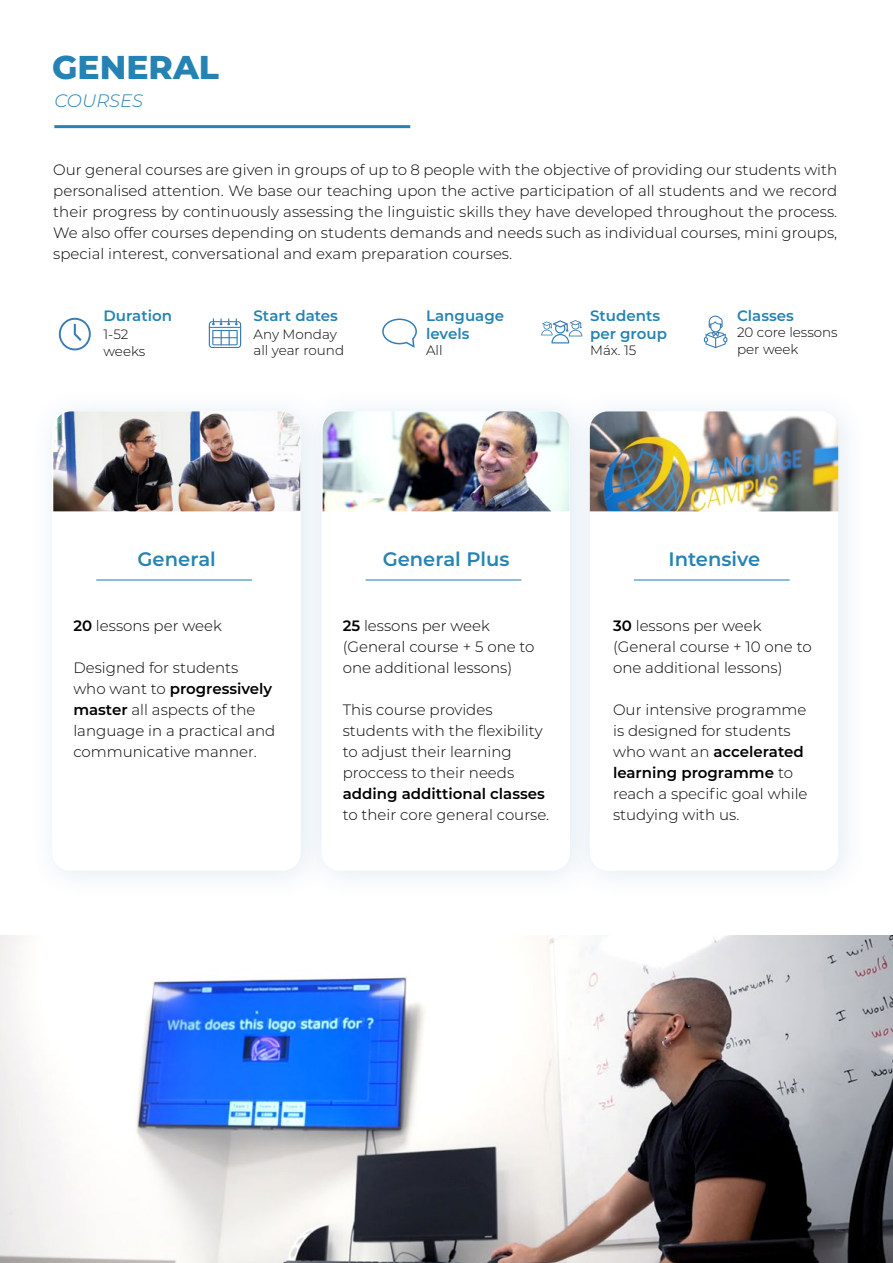
<style>
.page{position:relative;width:893px;height:1263px;background:#fff}
.page>*{position:absolute;margin:0;border:0;box-sizing:border-box;transform-origin:0 0}
.t1{font:800 33px "Montserrat";color:#2583b3}
.t2{font:600 19.5px "Montserrat";color:#2683b3}
.t3{font:italic 300 18px "Montserrat";color:#2583b3}
.t4{font:300 15px/21px "Montserrat";color:#000}
.t5{font:600 15px/18px "Montserrat";color:#2583b3}
.t6{font:600 15px "Montserrat";color:#000}
.t7{font:300 13.5px/16.5px "Montserrat";color:#000}
.s1{font-weight:600}
</style>
<div class="page">
<img style="left:0;top:935px;width:893px;height:328px">
<hr style="left:54px;top:125px;width:356px;height:3px;background:#2583b3">
<svg style="left:209px;top:318px;width:32px;height:30px"></svg>
<hr style="left:209px;top:327px;width:32px;height:1px;background:#367cb7">
<svg style="left:382px;top:318px;width:35px;height:30px"></svg>
<svg style="left:541px;top:320px;width:41px;height:23px"></svg>
<svg style="left:704px;top:315px;width:23px;height:33px"></svg>
<div style="left:27px;top:385px;width:306px;height:516px;background:#fbfcfd"></div>
<div style="left:52px;top:411px;width:249px;height:460px;background:#fff;border-radius:18px"></div>
<div style="left:297px;top:385px;width:305px;height:516px;background:#f5f8fb"></div>
<div style="left:322px;top:411px;width:248px;height:460px;background:#fff;border-radius:18px"></div>
<div style="left:565px;top:385px;width:305px;height:516px;background:#f8fafc"></div>
<div style="left:590px;top:411px;width:248px;height:460px;background:#fff;border-radius:18px"></div>
<hr style="left:96px;top:579px;width:156px;height:1px;background:#2683b3">
<hr style="left:366px;top:579px;width:155px;height:1px;background:#2683b3">
<hr style="left:634px;top:579px;width:156px;height:1px;background:#2683b3">
<img style="left:53px;top:411px;width:247px;height:100px">
<img style="left:323px;top:411px;width:246px;height:100px">
<img style="left:590px;top:411px;width:248px;height:100px">
<svg style="left:59px;top:317px;width:32px;height:33px"></svg>
<h1 class="t1" style="left:52px;top:43px;width:168px">GENERAL</h1>
<p class="t3" style="left:54px;top:89px;width:90px">COURSES</p>
<p class="t4" style="left:53px;top:158px;width:785px;text-align:justify">Our general courses are given in groups of up to 8 people with the objective of providing our students with personalised attention. We base our teaching upon the active participation of all students and we record their progress by continuously assessing the linguistic skills they have developed throughout the process.<br>We also offer courses depending on students demands and needs such as individual courses, mini groups, special interest, conversational and exam preparation courses.</p>
<p class="t5" style="left:104px;top:306px;width:70px">Duration</p>
<p class="t7" style="left:104px;top:326px;width:43px">1-52 weeks</p>
<p class="t5" style="left:254px;top:306px;width:86px">Start dates</p>
<p class="t7" style="left:254px;top:325px;width:92px">Any Monday all year round</p>
<p class="t5" style="left:426px;top:306px;width:80px">Language levels</p>
<p class="t7" style="left:426px;top:342px;width:18px">All</p>
<p class="t5" style="left:590px;top:306px;width:78px">Students per group</p>
<p class="t7" style="left:590px;top:342px;width:48px">Máx. 15</p>
<p class="t5" style="left:737px;top:306px;width:58px">Classes</p>
<p class="t7" style="left:737px;top:324px;width:102px">20 core lessons per week</p>
<h2 class="t2" style="left:138px;top:545px;width:80px">General</h2>
<h2 class="t2" style="left:383px;top:545px;width:128px">General Plus</h2>
<h2 class="t2" style="left:668px;top:545px;width:93px">Intensive</h2>
<p class="t4" style="left:73px;top:614px;width:150px"><span class="s1">20</span> lessons per week</p>
<p class="t4" style="left:73px;top:656px;width:204px">Designed for students<br>who want to <span class="s1">progressively master</span> all aspects of the language in a practical and communicative manner.</p>
<p class="t4" style="left:343px;top:614px;width:193px"><span class="s1">25</span> lessons per week (General course + 5 one to one additional lessons)</p>
<p class="t4" style="left:343px;top:698px;width:201px">This course provides students with the flexibility to adjust their learning proccess to their needs</p>
<p class="t6" style="left:343px;top:783px;width:204px">adding addittional classes</p>
<p class="t4" style="left:343px;top:803px;width:208px">to their core general course.</p>
<p class="t4" style="left:613px;top:614px;width:200px"><span class="s1">30</span> lessons per week (General course + 10 one to one additional lessons)</p>
<p class="t4" style="left:613px;top:698px;width:196px">Our intensive programme is designed for students who want an <span class="s1">accelerated learning programme</span> to reach a specific goal while studying with us.</p>
</div>
